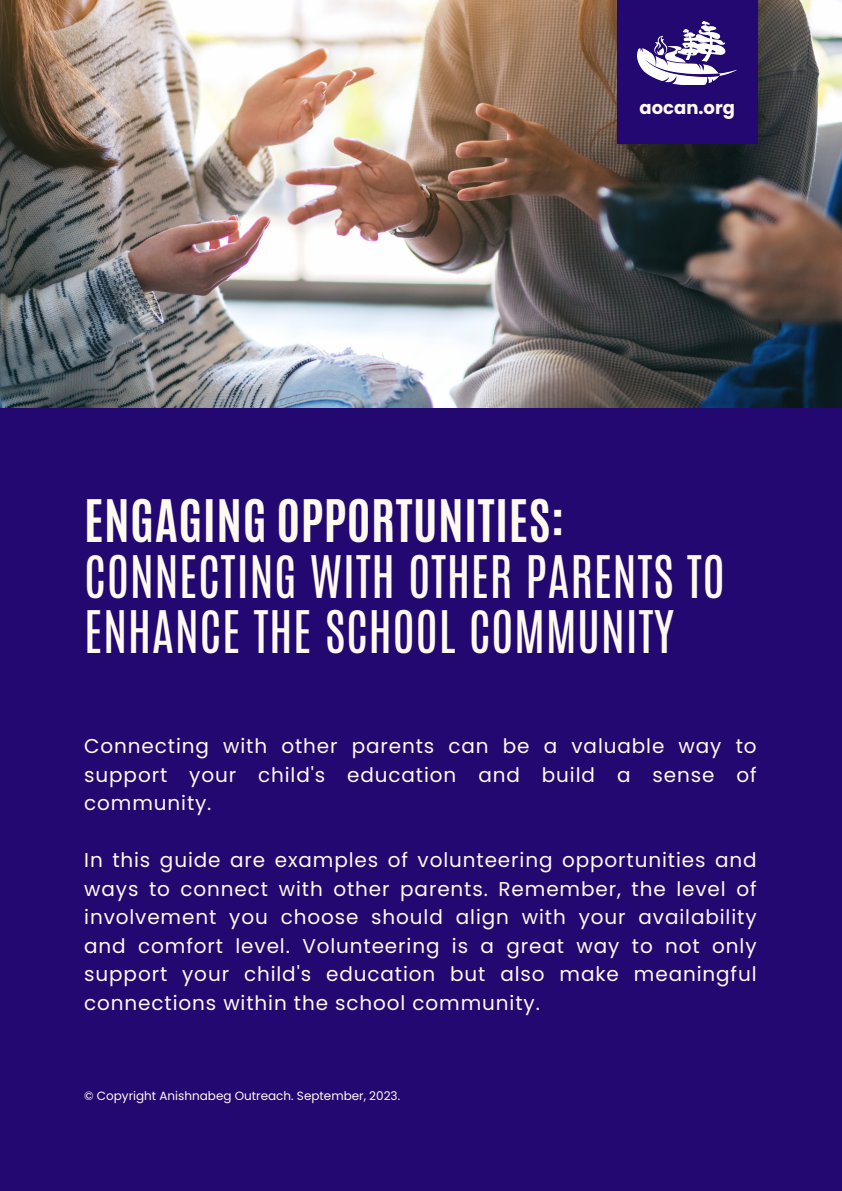
<style>
.page{position:relative;width:842px;height:1191px;background:#fff}
.page>*{position:absolute;margin:0;border:0;box-sizing:border-box;transform-origin:0 0}
.t1{font:49px/55.5px "Antonio";letter-spacing:.01em;color:#fffaf0}
.t2{font:20px/28.5px "Poppins";letter-spacing:.045em;color:#fffaf0;text-align:justify}
.t3{font:700 18px "Poppins";color:#fffaf0}
.t4{font:12px "Poppins";color:#fffaf0}
.s1{font-weight:700}
</style>
<div class="page">
<div style="left:0;top:0;width:842px;height:1190px;background:#230871"></div>
<img style="left:0;top:0;width:842px;height:407px">
<div style="left:617px;top:0;width:140px;height:144px;background:#230871"></div>
<img style="left:638px;top:22px;width:98px;height:62px">
<p class="t3" style="left:640px;top:95px;width:97px">aocan.org</p>
<p class="t1" style="left:84px;top:493px;width:642px"><span class="s1">ENGAGING OPPORTUNITIES:<br></span>CONNECTING WITH OTHER PARENTS TO<br>ENHANCE THE SCHOOL COMMUNITY</p>
<p class="t2" style="left:84px;top:732px;width:674px">Connecting with other parents can be a valuable way to support your child's education and build a sense of community.</p>
<p class="t2" style="left:84px;top:846px;width:674px">In this guide are examples of volunteering opportunities and ways to connect with other parents. Remember, the level of involvement you choose should align with your availability and comfort level. Volunteering is a great way to not only support your child's education but also make meaningful connections within the school community.</p>
<p class="t4" style="left:84px;top:1087px;width:318px">© Copyright Anishnabeg Outreach. September, 2023.</p>
</div>
